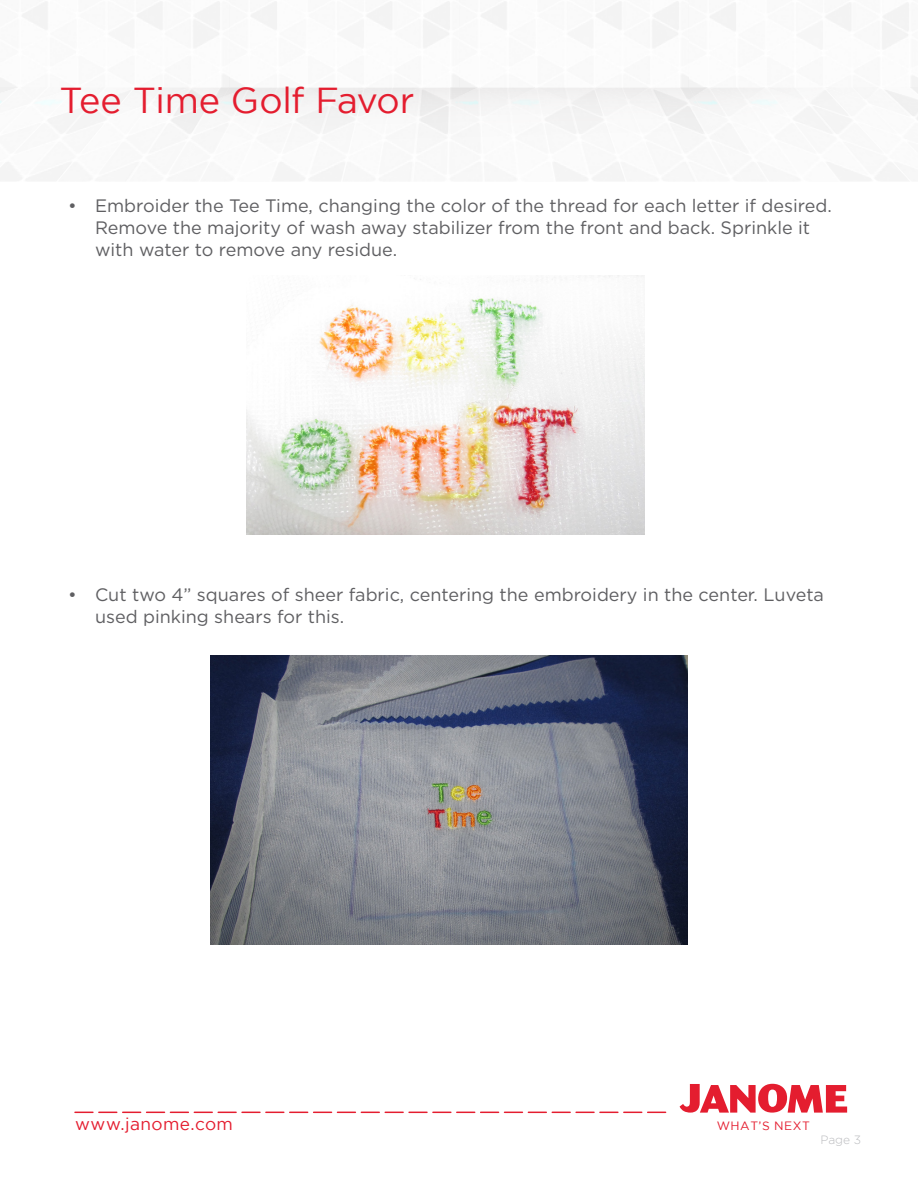
<style>
.page{position:relative;width:918px;height:1188px;background:#fff}
.page>*{position:absolute;margin:0;border:0;box-sizing:border-box;transform-origin:0 0}
.t1{font:36px "Gotham";letter-spacing:-.01em;color:#e41d2f}
.t2{font:18px/21.6px "Gotham HTF";color:#5f5f62}
.t3{font:17.25px "Gotham";letter-spacing:.025em;color:#e41d2f}
.t4{font:12px "Gotham";letter-spacing:.045em;color:#e41d2f}
.t5{font:300 12px "Gotham HTF";color:#babbbe}
</style>
<div class="page">
<svg style="left:51px;top:88px;width:816px;height:65px"></svg>
<svg style="left:680px;top:1084px;width:167px;height:29px"></svg>
<svg style="left:75px;top:1112px;width:591px;height:1px"></svg>
<img style="left:247px;top:275px;width:397px;height:260px">
<img style="left:211px;top:656px;width:477px;height:289px">
<p class="t1" style="left:59px;top:80px;width:356px">Tee Time Golf Favor</p>
<p class="t2" style="left:95px;top:195px;width:738px;text-indent:-27px">• Embroider the Tee Time, changing the color of the thread for each letter if desired.<br>Remove the majority of wash away stabilizer from the front and back. Sprinkle it with water to remove any residue.</p>
<p class="t2" style="left:95px;top:584px;width:731px;text-indent:-27px">• Cut two 4” squares of sheer fabric, centering the embroidery in the center. Luveta used pinking shears for this.</p>
<p class="t3" style="left:75px;top:1115px;width:159px">www.janome.com</p>
<p class="t4" style="left:717px;top:1119px;width:95px">WHAT’S NEXT</p>
<p class="t5" style="left:820px;top:1133px;width:42px">Page 3</p>
</div>
